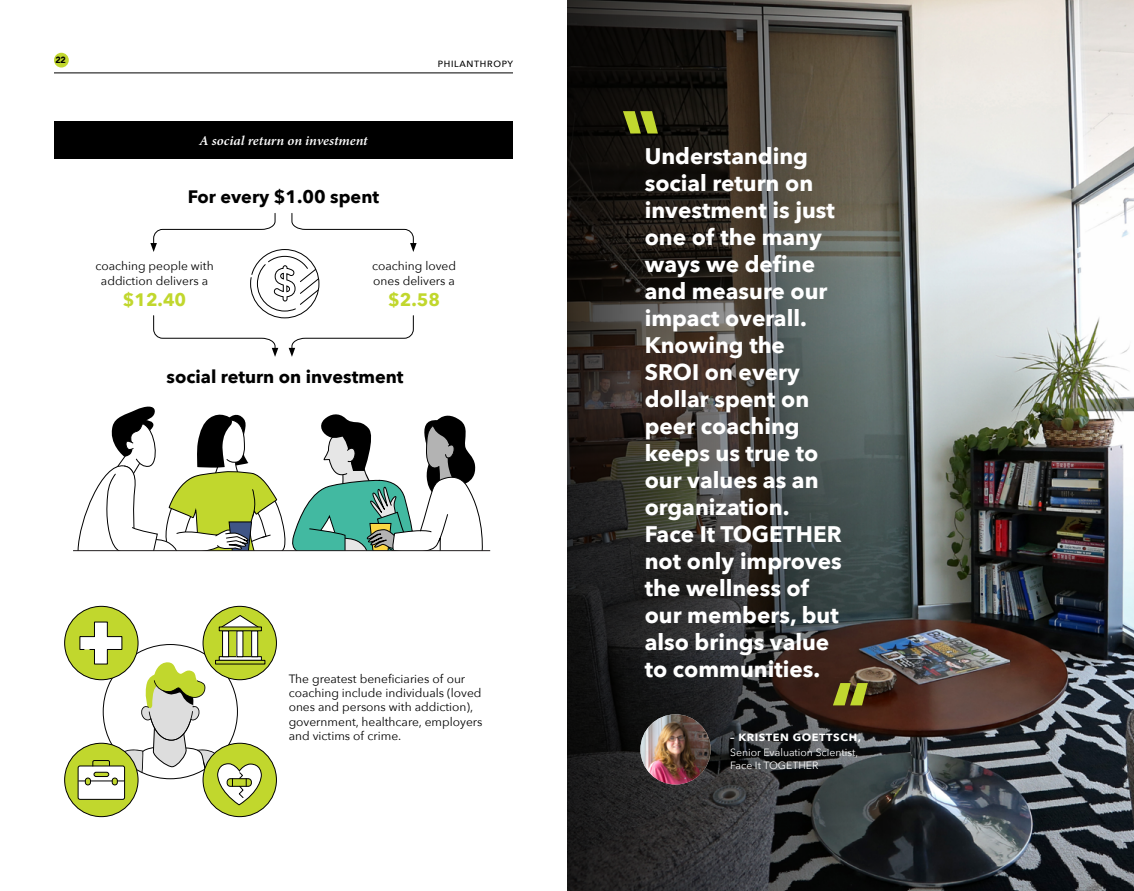
<style>
.page{position:relative;width:1134px;height:891px;background:#fff}
.page>*{position:absolute;margin:0;border:0;box-sizing:border-box;transform-origin:0 0}
.t1{font:700 82.5px "Avenir Next";color:#c1d72f}
.t2{font:700 22.5px/27px "Avenir Next";color:#fff}
.t3{font:700 18px "Avenir Next";color:#000}
.t4{font:700 18px "Avenir Next";color:#c1d72d}
.t5{font:italic 600 13.5px "Minion Pro";color:#fff;scale:1.06 1}
.t6{font:12px/14.4px "Avenir Next";color:#000}
.t7{font:10.5px/12.6px "Avenir Next";color:#fff}
.t8{font:700 10.5px "Avenir Next";letter-spacing:.05em;color:#fff;scale:1.06 1}
.t9{font:500 9px "Avenir Next";letter-spacing:.075em;color:#000}
.t10{font:900 9px "Avenir";color:#000}
</style>
<div class="page">
<div style="left:54px;top:53px;width:15px;height:15px;background:#c1d72f;border-radius:50%"></div>
<div style="left:54px;top:121px;width:459px;height:37px;background:#000"></div>
<hr style="left:73px;top:550px;width:417px;height:1px;background:#231f20">
<svg style="left:77px;top:406px;width:410px;height:146px"></svg>
<div style="left:65px;top:606px;width:73px;height:74px;background:#c1d72d;border-radius:50%"></div>
<div style="left:65px;top:743px;width:73px;height:74px;background:#c1d72d;border-radius:50%"></div>
<div style="left:78px;top:766px;width:47px;height:34px;border:1px solid #000;border-radius:2px"></div>
<div style="left:203px;top:606px;width:73px;height:74px;background:#c1d72d;border-radius:50%"></div>
<div style="left:215px;top:660px;width:50px;height:4px;border:1px solid #000"></div>
<div style="left:203px;top:743px;width:73px;height:74px;background:#c1d72d;border-radius:50%"></div>
<svg style="left:79px;top:615px;width:183px;height:191px"></svg>
<svg style="left:150px;top:213px;width:267px;height:144px"></svg>
<img style="left:567px;top:0;width:567px;height:891px">
<svg style="left:623px;top:111px;width:35px;height:23px"></svg>
<img style="left:640px;top:714px;width:71px;height:71px;border-radius:35px">
<hr style="left:54px;top:73px;width:459px;height:1px;background:#000">
<p class="t10" style="left:56px;top:52px;width:12px">22</p>
<p class="t5" style="left:199px;top:131px;width:161px">A social return on investment</p>
<p class="t3" style="left:188px;top:181px;width:193px">For every $1.00 spent</p>
<p class="t9" style="left:438px;top:57px;width:77px">PHILANTHROPY</p>
<p class="t6" style="left:95px;top:258px;width:120px;text-align:center">coaching people with addiction delivers a</p>
<p class="t4" style="left:123px;top:284px;width:65px">$12.40</p>
<p class="t6" style="left:372px;top:258px;width:86px">coaching loved ones delivers a</p>
<p class="t4" style="left:388px;top:284px;width:53px">$2.58</p>
<p class="t3" style="left:167px;top:362px;width:238px">social return on investment</p>
<p class="t6" style="left:289px;top:671px;width:195px">The greatest beneficiaries of our coaching include individuals (loved ones and persons with addiction), government, healthcare, employers and victims of crime.</p>
<p class="t2" style="left:645px;top:142px;width:198px">Understanding social return on investment is just one of the many ways we define and measure our impact overall.<br>Knowing the<br>SROI on every dollar spent on peer coaching keeps us true to our values as an organization.<br>Face It TOGETHER not only improves the wellness of our members, but also brings value to communities.</p>
<h1 class="t1" style="left:829px;top:641px;width:43px">“</h1>
<p class="t8" style="left:730px;top:728px;width:125px">– KRISTEN GOETTSCH,</p>
<p class="t7" style="left:730px;top:746px;width:130px">Senior Evaluation Scientist,<br>Face It TOGETHER</p>
</div>
